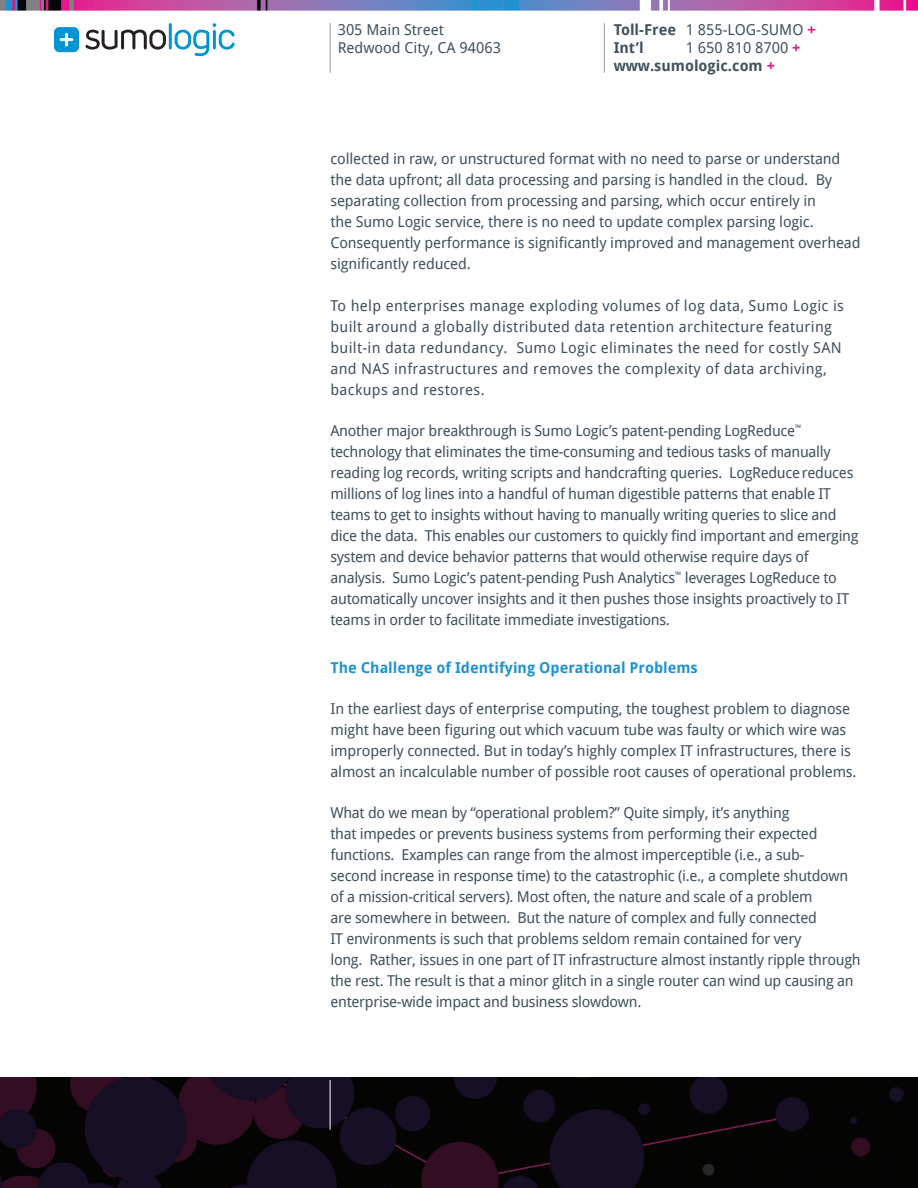
<style>
.page{position:relative;width:918px;height:1188px;background:#fff}
.page>*{position:absolute;margin:0;border:0;box-sizing:border-box;transform-origin:0 0}
.Body_Text{font:15px/21px "Droid Sans";letter-spacing:-.02em;color:#41525c}
.Body_Text-2{font:15px/21px "Droid Sans";letter-spacing:.02em;color:#41525c}
.t1{font:700 15px/18px "Droid Sans";color:#41525c}
.Content_Headline{font:700 15px "Droid Sans";color:#1f93d2}
.Body_Text-3{font:15px/18px "Droid Sans";color:#41525c}
.s1{font-weight:400}
.s2{color:#e7148e}
</style>
<div class="page">
<div style="left:54px;top:27px;width:25px;height:25px;background:#0094d4;border-radius:5px"></div>
<svg style="left:85px;top:30px;width:81px;height:20px"></svg>
<hr style="left:169px;top:23px;width:3px;height:26px;background:#0094d4">
<svg style="left:175px;top:23px;width:60px;height:33px"></svg>
<svg style="left:60px;top:33px;width:13px;height:13px"></svg>
<img style="left:0;top:0;width:918px;height:11px">
<hr style="left:604px;top:23px;width:1px;height:50px;background:#959ca1">
<hr style="left:330px;top:23px;width:1px;height:50px;background:#959ca1">
<img style="left:0;top:1078px;width:918px;height:110px">
<hr style="left:330px;top:1080px;width:1px;height:50px;background:#fff">
<p class="Body_Text-3" style="left:338px;top:20px;width:165px">305 Main Street<br>Redwood City, CA 94063</p>
<p class="t1" style="left:614px;top:20px;width:203px">Toll-Free <span class="s1">1 855-LOG-SUMO</span> <span class="s2">+<br></span>Int’l</p>
<p class="t1" style="left:614px;top:38px;width:188px;text-indent:72px"><span class="s1">1 650 810 8700</span> <span class="s2">+ </span>www.sumologic.com <span class="s2">+</span></p>
<p class="Body_Text" style="left:330px;top:149px;width:532px">collected in raw, or unstructured format with no need to parse or understand the data upfront; all data processing and parsing is handled in the cloud. By separating collection from processing and parsing, which occur entirely in<br>the Sumo Logic service, there is no need to update complex parsing logic.<br>Consequently performance is significantly improved and management overhead significantly reduced.</p>
<p class="Body_Text-2" style="left:330px;top:295px;width:515px">To help enterprises manage exploding volumes of log data, Sumo Logic is built around a globally distributed data retention architecture featuring built-in data redundancy. Sumo Logic eliminates the need for costly SAN and NAS infrastructures and removes the complexity of data archiving, backups and restores.</p>
<p class="Body_Text" style="left:330px;top:420px;width:530px">Another major breakthrough is Sumo Logic’s patent-pending LogReduce<sup>™ </sup>technology that eliminates the time-consuming and tedious tasks of manually reading log records, writing scripts and handcrafting queries. LogReducereduces millions of log lines into a handful of human digestible patterns that enable IT teams to get to insights without having to manually writing queries to slice and dice the data. This enables our customers to quickly find important and emerging system and device behavior patterns that would otherwise require days of analysis. Sumo Logic’s patent-pending Push Analytics<sup>™</sup> leverages LogReduce to automatically uncover insights and it then pushes those insights proactively to IT teams in order to facilitate immediate investigations.</p>
<p class="Content_Headline" style="left:330px;top:658px;width:369px">The Challenge of Identifying Operational Problems</p>
<p class="Body_Text" style="left:330px;top:698px;width:528px">In the earliest days of enterprise computing, the toughest problem to diagnose might have been figuring out which vacuum tube was faulty or which wire was improperly connected. But in today’s highly complex IT infrastructures, there is almost an incalculable number of possible root causes of operational problems.</p>
<p class="Body_Text" style="left:330px;top:803px;width:532px">What do we mean by “operational problem?” Quite simply, it’s anything<br>that impedes or prevents business systems from performing their expected functions. Examples can range from the almost imperceptible (i.e., a sub-<br>second increase in response time) to the catastrophic (i.e., a complete shutdown of a mission-critical servers). Most often, the nature and scale of a problem<br>are somewhere in between. But the nature of complex and fully connected<br>IT environments is such that problems seldom remain contained for very<br>long. Rather, issues in one part of IT infrastructure almost instantly ripple through the rest. The result is that a minor glitch in a single router can wind up causing an enterprise-wide impact and business slowdown.</p>
</div>
